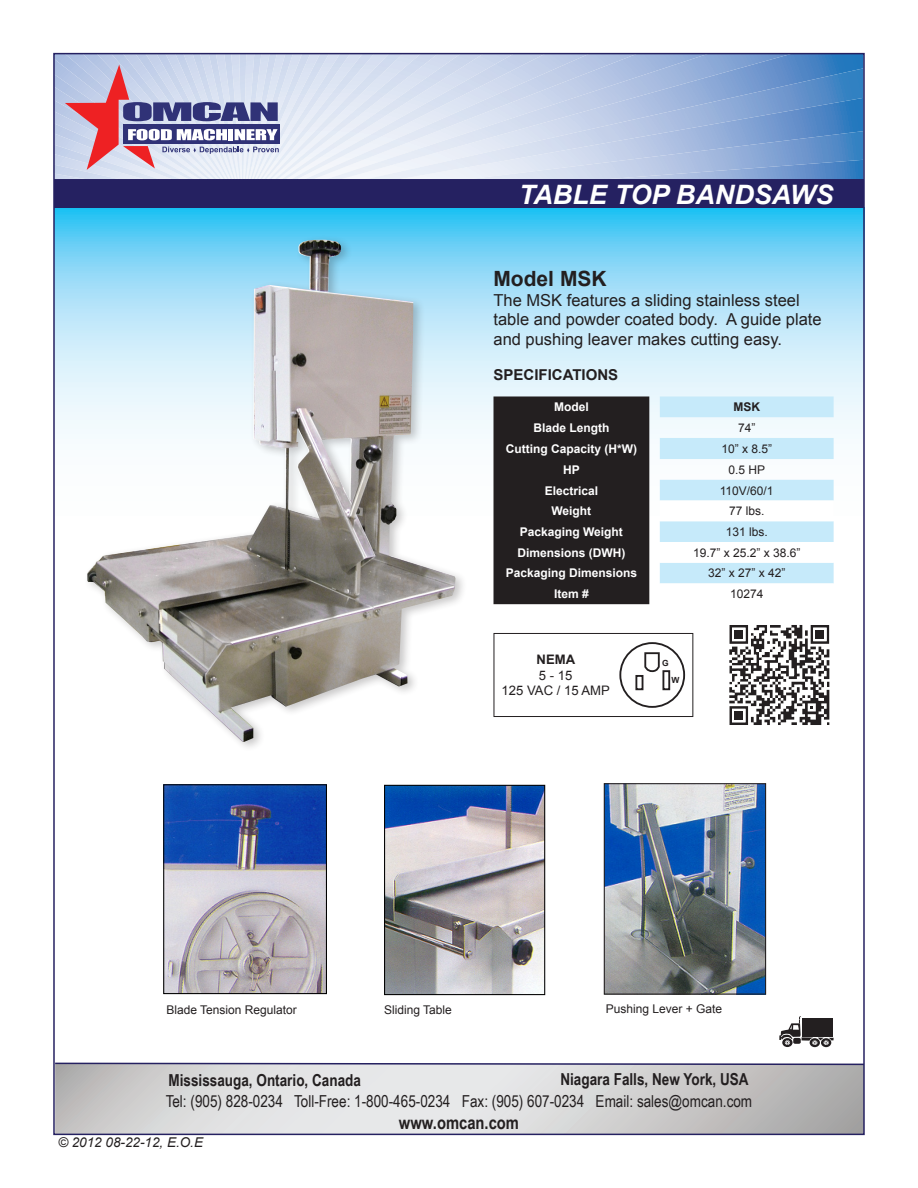
<style>
.page{position:relative;width:918px;height:1188px;background:#fff}
.page>*{position:absolute;margin:0;border:0;box-sizing:border-box;transform-origin:0 0}
.t1{font:italic 700 26.7px "Arial";color:#fff}
.t2{font:700 21px "Arial";color:#231f20}
.t3{font:700 18px "Arial Narrow";color:#231f20}
.t4{font:16.5px/19.8px "Arial";color:#231f20}
.t5{font:16.5px "Arial Narrow";color:#231f20}
.t6{font:700 16.5px "Arial Narrow";color:#231f20}
.t7{font:700 15px "Arial";color:#231f20}
.t8{font:italic 13.5px "Arial";color:#231f20}
.t9{font:13.05px/15.8px "Arial";color:#231f20;text-align:center}
.t10{font:700 13.05px "Arial";color:#231f20}
.t11{font:12px "Arial";color:#231f20}
.t12{font:700 12px "Arial";color:#fff}
.t13{font:700 12px "Arial";color:#231f20}
.t14{font:700 8.4px "Arial";color:#231f20}
</style>
<div class="page">
<svg style="left:56px;top:208px;width:806px;height:308px;background:#9fe0f8"></svg>
<svg style="left:56px;top:1066px;width:806px;height:66px;background:#d3d3d3"></svg>
<div style="left:55px;top:179px;width:809px;height:29px;background:#252161"></div>
<svg style="left:56px;top:56px;width:806px;height:123px;background:#b7c2de"></svg>
<svg style="left:56px;top:1062px;width:806px;height:4px"></svg>
<div style="left:84px;top:235px;width:384px;height:518px;background:#231f20;opacity:.25"></div>
<img style="left:87px;top:240px;width:369px;height:502px">
<div style="left:494px;top:396px;width:155px;height:208px;background:#231f20"></div>
<svg style="left:660px;top:396px;width:174px;height:188px"></svg>
<img style="left:386px;top:787px;width:157px;height:206px">
<div style="left:384px;top:785px;width:161px;height:210px;border:1px solid #000"></div>
<img style="left:606px;top:785px;width:158px;height:208px">
<div style="left:604px;top:783px;width:162px;height:212px;border:1px solid #231f20"></div>
<img style="left:165px;top:786px;width:160px;height:206px">
<div style="left:163px;top:784px;width:164px;height:210px;border:1px solid #000"></div>
<svg style="left:782px;top:1038px;width:11px;height:9px"></svg>
<svg style="left:810px;top:1038px;width:10px;height:9px"></svg>
<svg style="left:821px;top:1038px;width:10px;height:9px"></svg>
<svg style="left:779px;top:1016px;width:55px;height:29px"></svg>
<svg style="left:619px;top:642px;width:67px;height:66px"></svg>
<div style="left:494px;top:633px;width:199px;height:84px;border:1px solid #231f20"></div>
<svg style="left:729px;top:625px;width:101px;height:100px"></svg>
<p class="t1" style="left:519px;top:177px;width:316px">TABLE TOP BANDSAWS</p>
<p class="t2" style="left:494px;top:264px;width:115px">Model MSK</p>
<p class="t4" style="left:494px;top:290px;width:330px">The MSK features a sliding stainless steel table and powder coated body. A guide plate and pushing leaver makes cutting easy.</p>
<p class="t7" style="left:494px;top:364px;width:126px">SPECIFICATIONS</p>
<p class="t12" style="left:554px;top:399px;width:36px">Model</p>
<p class="t13" style="left:733px;top:399px;width:28px">MSK</p>
<p class="t12" style="left:533px;top:420px;width:78px">Blade Length</p>
<p class="t11" style="left:738px;top:420px;width:19px">74”</p>
<p class="t12" style="left:506px;top:440px;width:133px">Cutting Capacity (H*W)</p>
<p class="t11" style="left:721px;top:441px;width:52px">10” x 8.5”</p>
<p class="t12" style="left:563px;top:462px;width:18px">HP</p>
<p class="t11" style="left:728px;top:462px;width:38px">0.5 HP</p>
<p class="t12" style="left:545px;top:482px;width:55px">Electrical</p>
<p class="t11" style="left:720px;top:482px;width:55px">110V/60/1</p>
<p class="t12" style="left:552px;top:503px;width:41px">Weight</p>
<p class="t11" style="left:729px;top:503px;width:37px">77 lbs.</p>
<p class="t12" style="left:520px;top:524px;width:105px">Packaging Weight</p>
<p class="t11" style="left:726px;top:524px;width:44px">131 lbs.</p>
<p class="t12" style="left:517px;top:545px;width:109px">Dimensions (DWH)</p>
<p class="t11" style="left:693px;top:545px;width:109px">19.7” x 25.2” x 38.6”</p>
<p class="t12" style="left:506px;top:565px;width:133px">Packaging Dimensions</p>
<p class="t11" style="left:708px;top:565px;width:79px">32” x 27” x 42”</p>
<p class="t12" style="left:554px;top:586px;width:36px">Item #</p>
<p class="t11" style="left:730px;top:586px;width:35px">10274</p>
<p class="t10" style="left:537px;top:650px;width:40px">NEMA</p>
<p class="t14" style="left:662px;top:657px;width:8px">G</p>
<p class="t9" style="left:502px;top:667px;width:110px">5 - 15<br>125 VAC / 15 AMP</p>
<p class="t14" style="left:671px;top:675px;width:9px">W</p>
<p class="t11" style="left:166px;top:1002px;width:132px">Blade Tension Regulator</p>
<p class="t11" style="left:384px;top:1002px;width:69px">Sliding Table</p>
<p class="t11" style="left:606px;top:1001px;width:118px">Pushing Lever + Gate</p>
<h3 class="t6" style="left:168px;top:1068px;width:194px">Mississauga, Ontario, Canada</h3>
<h3 class="t6" style="left:560px;top:1067px;width:190px">Niagara Falls, New York, USA</h3>
<h3 class="t5" style="left:166px;top:1089px;width:588px">Tel: (905) 828-0234 Toll-Free: 1-800-465-0234 Fax: (905) 607-0234 Email: sales@omcan.com</h3>
<h3 class="t3" style="left:399px;top:1109px;width:122px">www.omcan.com</h3>
<p class="t8" style="left:58px;top:1134px;width:147px">© 2012 08-22-12, E.O.E</p>
</div>
